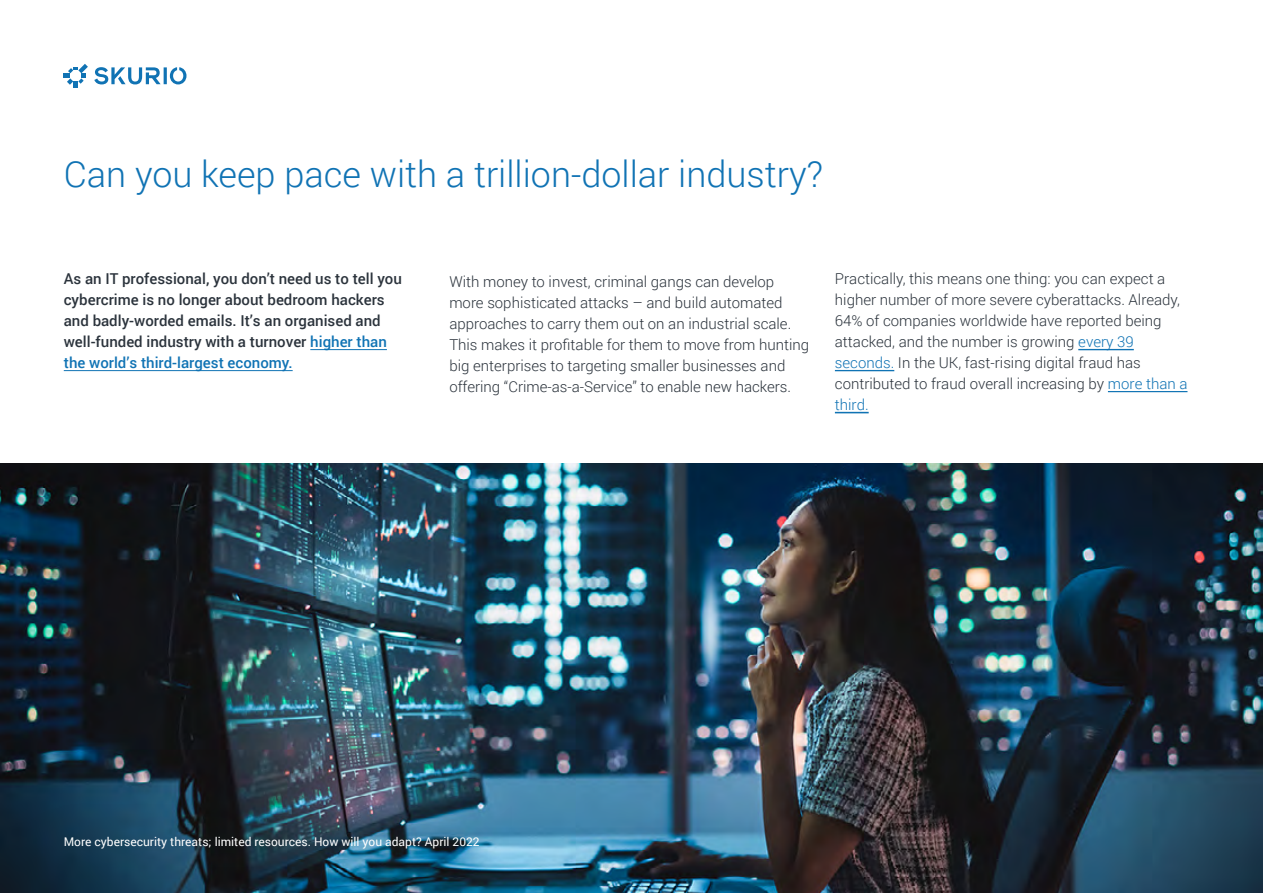
<style>
.page{position:relative;width:1263px;height:893px;background:#fff}
.page>*{position:absolute;margin:0;border:0;box-sizing:border-box;transform-origin:0 0}
.t1{font:300 36px "Roboto";color:#1073b4}
.t2{font:300 15px/21px "Roboto";color:#2b333c}
.t3{font:500 15px/21px "Roboto";color:#2b333c}
.t4{font:12px "Roboto";color:#fff}
.s1{color:#1073b4}
</style>
<div class="page">
<img style="left:0;top:463px;width:1263px;height:430px">
<svg style="left:94px;top:67px;width:92px;height:17px"></svg>
<svg style="left:64px;top:64px;width:24px;height:24px"></svg>
<hr style="left:64px;top:370px;width:229px;height:1px;background:#1073b4">
<hr style="left:310px;top:349px;width:77px;height:1px;background:#1073b4">
<hr style="left:835px;top:412px;width:34px;height:1px;background:#1073b4">
<hr style="left:1108px;top:391px;width:79px;height:1px;background:#1073b4">
<hr style="left:835px;top:370px;width:59px;height:1px;background:#1073b4">
<hr style="left:1078px;top:349px;width:56px;height:1px;background:#1073b4">
<img style="left:30px;top:800px;width:482px;height:85px">
<h1 class="t1" style="left:64px;top:149px;width:761px">Can you keep pace with a trillion-dollar industry?</h1>
<p class="t3" style="left:64px;top:268px;width:340px">As an IT professional, you don’t need us to tell you cybercrime is no longer about bedroom hackers and badly-worded emails. It’s an organised and well-funded industry with a turnover <span class="s1">higher than the world’s third-largest economy.</span></p>
<p class="t2" style="left:449px;top:271px;width:361px">With money to invest, criminal gangs can develop more sophisticated attacks – and build automated approaches to carry them out on an industrial scale.<br>This makes it profitable for them to move from hunting big enterprises to targeting smaller businesses and offering “Crime-as-a-Service” to enable new hackers.</p>
<p class="t2" style="left:835px;top:268px;width:354px">Practically, this means one thing: you can expect a higher number of more severe cyberattacks. Already, 64% of companies worldwide have reported being attacked, and the number is growing <span class="s1">every 39 seconds.</span> In the UK, fast-rising digital fraud has contributed to fraud overall increasing by <span class="s1">more than a third.</span></p>
<p class="t4" style="left:64px;top:833px;width:417px">More cybersecurity threats; limited resources. How will you adapt? April 2022</p>
</div>
